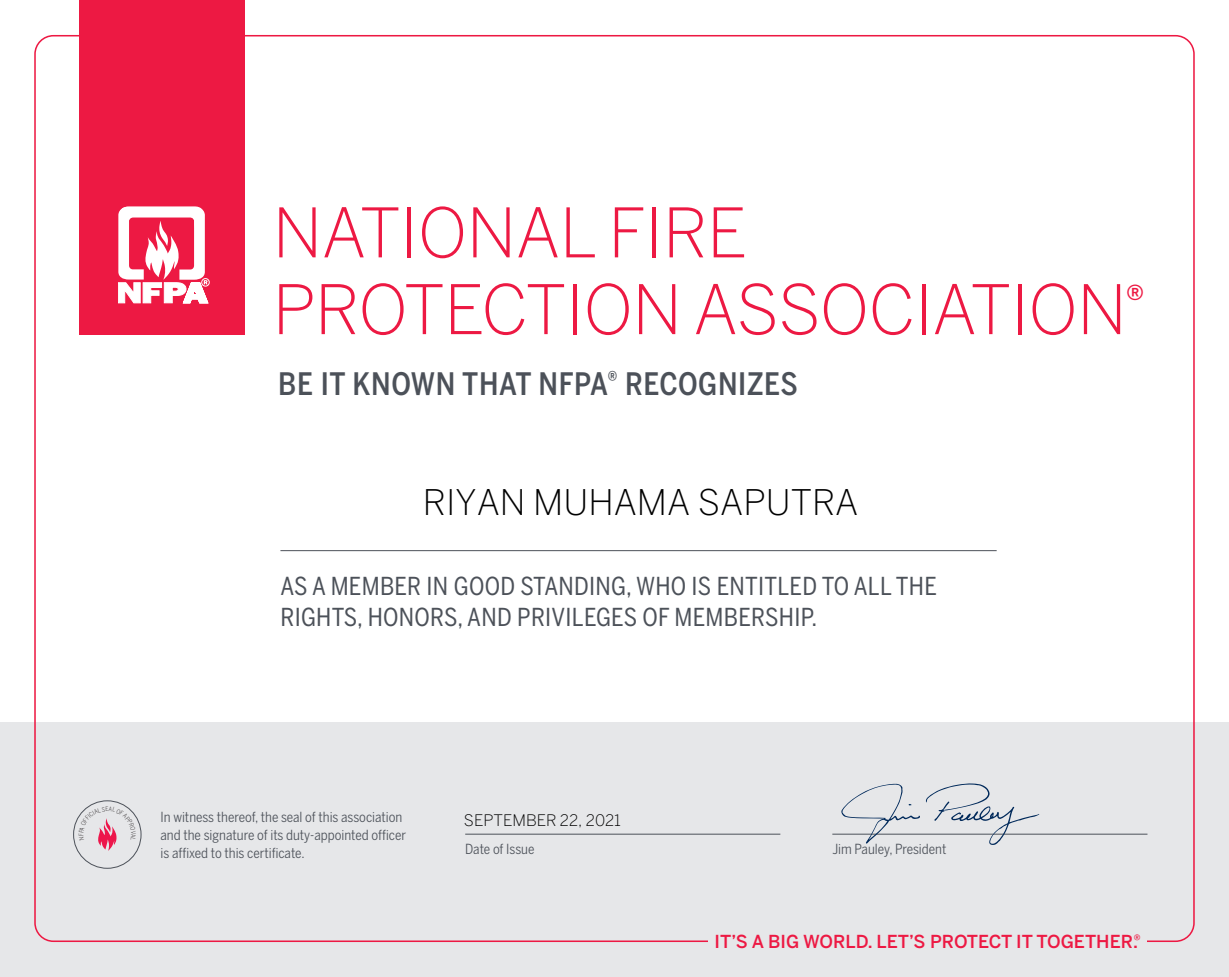
<style>
.page{position:relative;width:1229px;height:977px;background:#fff}
.page>*{position:absolute;margin:0;border:0;box-sizing:border-box;transform-origin:0 0}
.t1{font:300 67.55px/76.6px "Benton Sans";letter-spacing:-.01em;color:#ed1943}
.t2{font:300 35px "Benton Sans";color:#000}
.t3{font:500 30.62px "Benton Sans Condensed";letter-spacing:.02em;color:#4c5159}
.t4{font:24.5px/30.6px "Benton Sans Condensed";letter-spacing:.01em;color:#4c5159}
.t5{font:500 17.85px "Benton Sans";color:#ed1943}
.t6{font:300 15.75px "Benton Sans";color:#000}
.t7{font:13.83px/18.4px "Benton Sans Condensed";color:#4c5159}
</style>
<div class="page">
<div style="left:0;top:723px;width:1228px;height:253px;background:#e6e7e9"></div>
<div style="left:79px;top:0;width:166px;height:334px;background:#ed1943"></div>
<div style="left:201px;top:278px;width:8px;height:8px;border:1px solid #fff;border-radius:50%"></div>
<svg style="left:118px;top:206px;width:90px;height:97px"></svg>
<hr style="left:280px;top:550px;width:716px;height:1px;background:#4c5159">
<hr style="left:465px;top:833px;width:315px;height:1px;background:#4c5159">
<hr style="left:832px;top:833px;width:315px;height:1px;background:#4c5159">
<div style="left:73px;top:800px;width:68px;height:68px;border:1px solid #4c5159;border-radius:50%"></div>
<svg style="left:841px;top:783px;width:198px;height:62px"></svg>
<svg style="left:79px;top:806px;width:57px;height:45px"></svg>
<h1 class="t1" style="left:273px;top:194px;width:873px">NATIONAL FIRE<br>PROTECTION ASSOCIATION<sup>®</sup></h1>
<h3 class="t3" style="left:278px;top:365px;width:521px">BE IT KNOWN THAT NFPA<sup>®</sup> RECOGNIZES</h3>
<h2 class="t2" style="left:423px;top:487px;width:437px">RIYAN MUHAMA SAPUTRA</h2>
<h3 class="t4" style="left:280px;top:570px;width:658px">AS A MEMBER IN GOOD STANDING, WHO IS ENTITLED TO ALL THE<br>RIGHTS, HONORS, AND PRIVILEGES OF MEMBERSHIP.</h3>
<p class="t7" style="left:161px;top:807px;width:247px">In witness thereof, the seal of this association and the signature of its duty-appointed officer is affixed to this certificate.</p>
<p class="t6" style="left:464px;top:813px;width:159px">SEPTEMBER 22, 2021</p>
<p class="t7" style="left:465px;top:839px;width:71px">Date of Issue</p>
<p class="t7" style="left:832px;top:839px;width:116px">Jim Pauley, President</p>
<p class="t5" style="left:714px;top:930px;width:427px">IT’S A BIG WORLD. LET’S PROTECT IT TOGETHER.<sup>®</sup></p>
</div>
